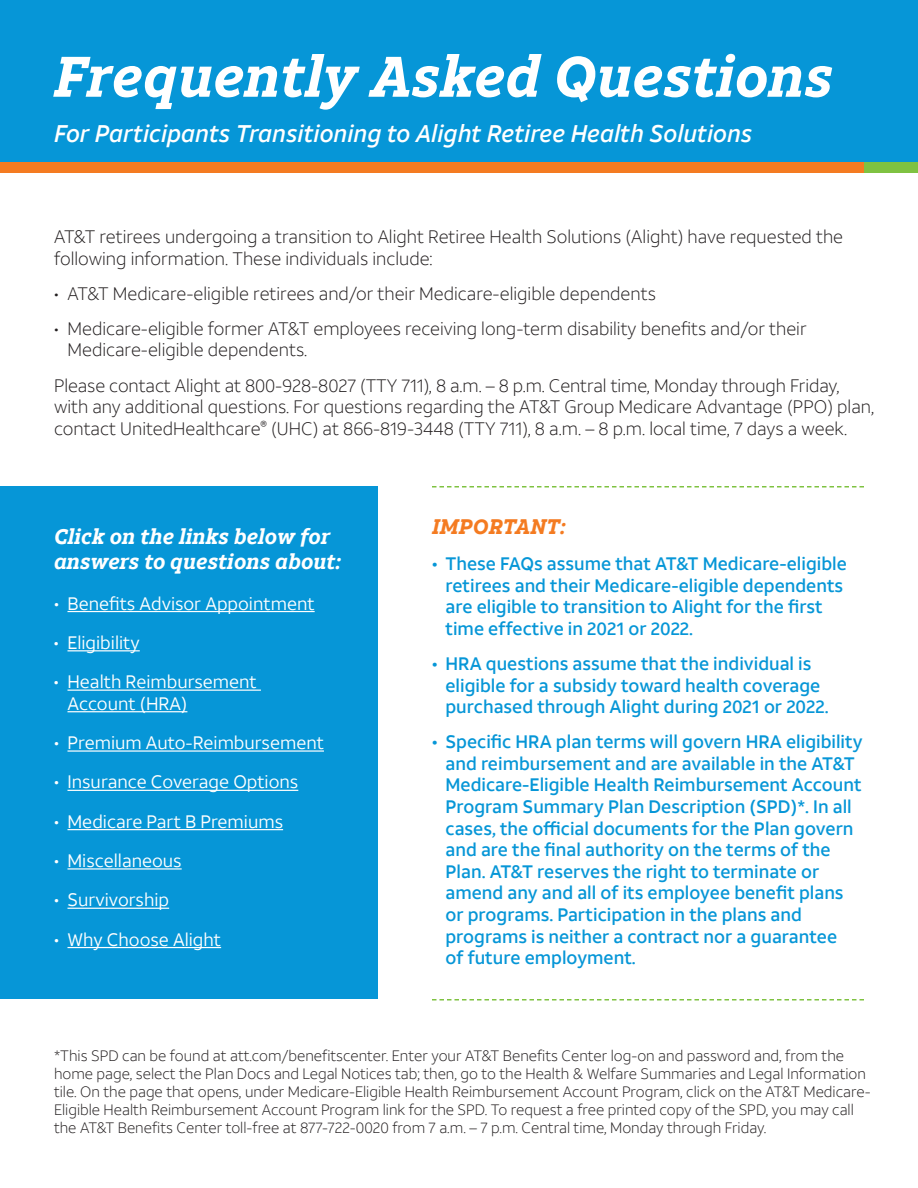
<style>
.page{position:relative;width:918px;height:1188px;background:#fff}
.page>*{position:absolute;margin:0;border:0;box-sizing:border-box;transform-origin:0 0}
.t1{font:italic 700 57px "ATT Aleck Slab";color:#fff}
.t2{font:italic 500 24px "ATT Aleck Sans";color:#fff}
.t3{font:italic 700 21px/25.2px "ATT Aleck Slab";color:#fff}
.t4{font:italic 700 21px "ATT Aleck Slab";color:#f47b21}
.t5{font:500 18px/21.6px "ATT Aleck Sans";color:#0696d7}
.t6{font:300 18px/21.6px "ATT Aleck Sans";color:#231f20}
.t7{font:18px/21.6px "ATT Aleck Sans";color:#fff}
.t8{font:300 15px/18px "ATT Aleck Sans";color:#231f20}
</style>
<div class="page">
<div style="left:0;top:486px;width:378px;height:513px;background:#0696d7"></div>
<div style="left:0;top:0;width:918px;height:162px;background:#0696d7"></div>
<div style="left:54px;top:162px;width:864px;height:11px;background:#7fc241"></div>
<div style="left:0;top:162px;width:864px;height:11px;background:#f47b21"></div>
<hr style="left:68px;top:611px;width:247px;height:1px;background:#fff">
<hr style="left:68px;top:650px;width:72px;height:1px;background:#fff">
<hr style="left:68px;top:690px;width:193px;height:1px;background:#fff">
<hr style="left:68px;top:711px;width:119px;height:1px;background:#fff">
<hr style="left:68px;top:750px;width:256px;height:2px;background:#fff">
<hr style="left:68px;top:790px;width:230px;height:1px;background:#fff">
<hr style="left:68px;top:829px;width:215px;height:1px;background:#fff">
<hr style="left:68px;top:868px;width:114px;height:2px;background:#fff">
<hr style="left:68px;top:908px;width:101px;height:1px;background:#fff">
<hr style="left:68px;top:947px;width:153px;height:1px;background:#fff">
<svg style="left:432px;top:486px;width:432px;height:2px"></svg>
<svg style="left:432px;top:999px;width:432px;height:1px"></svg>
<h1 class="t1" style="left:54px;top:38px;width:781px">Frequently Asked Questions</h1>
<h2 class="t2" style="left:54px;top:117px;width:700px">For Participants Transitioning to Alight Retiree Health Solutions</h2>
<p class="t6" style="left:54px;top:225px;width:791px">AT&amp;T retirees undergoing a transition to Alight Retiree Health Solutions (Alight) have requested the following information. These individuals include:</p>
<p class="t6" style="left:54px;top:282px;width:603px">• AT&amp;T Medicare-eligible retirees and/or their Medicare-eligible dependents</p>
<p class="t6" style="left:68px;top:317px;width:741px;text-indent:-14px">• Medicare-eligible former AT&amp;T employees receiving long-term disability benefits and/or their<br>Medicare-eligible dependents.</p>
<p class="t6" style="left:54px;top:374px;width:822px">Please contact Alight at 800-928-8027 (TTY 711), 8 a.m. – 8 p.m. Central time, Monday through Friday, with any additional questions. For questions regarding the AT&amp;T Group Medicare Advantage (PPO) plan, contact UnitedHealthcare<sup>®</sup> (UHC) at 866-819-3448 (TTY 711), 8 a.m. – 8 p.m. local time, 7 days a week.</p>
<p class="t3" style="left:54px;top:523px;width:289px">Click on the links below for answers to questions about:</p>
<p class="t7" style="left:54px;top:592px;width:262px">• Benefits Advisor Appointment</p>
<p class="t7" style="left:54px;top:631px;width:87px">• Eligibility</p>
<p class="t7" style="left:68px;top:670px;width:191px;text-indent:-14px">• Health Reimbursement<br>Account (HRA)</p>
<p class="t7" style="left:54px;top:731px;width:271px">• Premium Auto-Reimbursement</p>
<p class="t7" style="left:54px;top:771px;width:246px">• Insurance Coverage Options</p>
<p class="t7" style="left:54px;top:810px;width:231px">• Medicare Part B Premiums</p>
<p class="t7" style="left:54px;top:849px;width:129px">• Miscellaneous</p>
<p class="t7" style="left:54px;top:889px;width:117px">• Survivorship</p>
<p class="t7" style="left:54px;top:928px;width:169px">• Why Choose Alight</p>
<p class="t4" style="left:432px;top:512px;width:135px">IMPORTANT:</p>
<p class="t5" style="left:446px;top:552px;width:403px;text-indent:-14px">• These FAQs assume that AT&amp;T Medicare-eligible retirees and their Medicare-eligible dependents are eligible to transition to Alight for the first time effective in 2021 or 2022.</p>
<p class="t5" style="left:446px;top:652px;width:385px;text-indent:-13px">• HRA questions assume that the individual is eligible for a subsidy toward health coverage purchased through Alight during 2021 or 2022.</p>
<p class="t5" style="left:446px;top:731px;width:419px;text-indent:-14px">• Specific HRA plan terms will govern HRA eligibility and reimbursement and are available in the AT&amp;T Medicare-Eligible Health Reimbursement Account Program Summary Plan Description (SPD)*. In all cases, the official documents for the Plan govern and are the final authority on the terms of the Plan. AT&amp;T reserves the right to terminate or amend any and all of its employee benefit plans or programs. Participation in the plans and programs is neither a contract nor a guarantee<br>of future employment.</p>
<p class="t8" style="left:54px;top:1046px;width:818px">*This SPD can be found at att.com/benefitscenter. Enter your AT&amp;T Benefits Center log-on and password and, from the home page, select the Plan Docs and Legal Notices tab; then, go to the Health &amp; Welfare Summaries and Legal Information tile. On the page that opens, under Medicare-Eligible Health Reimbursement Account Program, click on the AT&amp;T Medicare-Eligible Health Reimbursement Account Program link for the SPD. To request a free printed copy of the SPD, you may call the AT&amp;T Benefits Center toll-free at 877-722-0020 from 7 a.m. – 7 p.m. Central time, Monday through Friday.</p>
</div>
